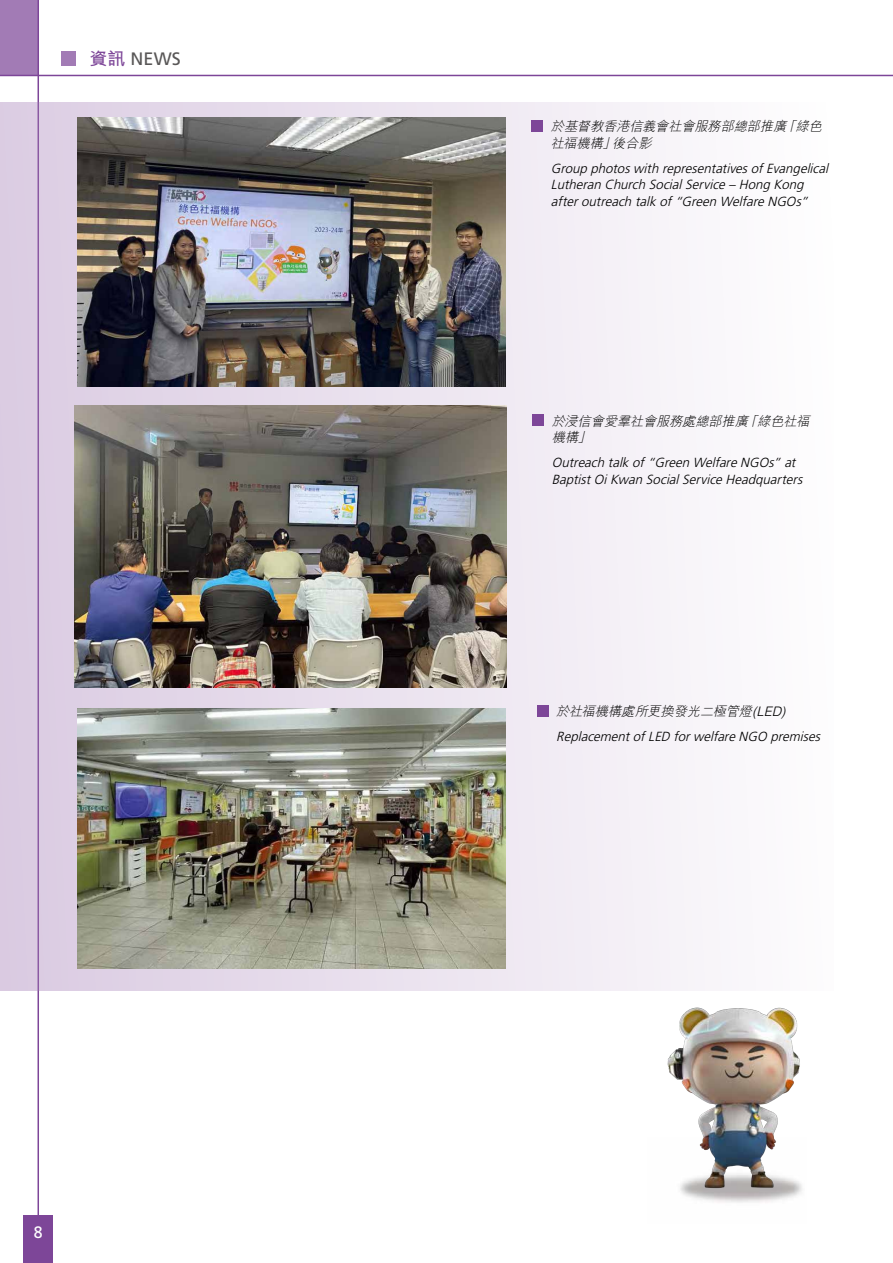
<style>
.page{position:relative;width:893px;height:1263px;background:#fff}
.page>*{position:absolute;margin:0;border:0;box-sizing:border-box;transform-origin:0 0}
.t1{font:18px "Frutiger LT Std";color:#595757}
.t2{font:16.5px "Frutiger LT Std";color:#fff;scale:.96 1}
.t3{font:italic 300 13.2px/16.5px "Frutiger LT Std";color:#000}
.t4{font:italic 300 13.2px/16.5px "M Hei HK";color:#000}
.s1{font-family:"M Hei HK";font-weight:700;font-size:17.4px;color:#7d4698}
</style>
<div class="page">
<div style="left:23px;top:1215px;width:30px;height:48px;background:#7d4698"></div>
<div style="left:61px;top:51px;width:15px;height:15px;background:#a27bb5"></div>
<div style="left:0;top:0;width:39px;height:75px;background:#a27bb5"></div>
<hr style="left:0;top:75px;width:893px;height:1px;background:#7d4698">
<hr style="left:38px;top:0;width:1px;height:1215px;background:#7d4698">
<div style="left:0;top:102px;width:833px;height:888px;background:linear-gradient(to right,#d1c3d8,#fefdfe)"></div>
<img style="left:77px;top:117px;width:429px;height:269px">
<img style="left:75px;top:406px;width:431px;height:281px">
<div style="left:533px;top:415px;width:11px;height:11px;background:#7d4698"></div>
<div style="left:532px;top:120px;width:11px;height:11px;background:#7d4698"></div>
<img style="left:78px;top:709px;width:428px;height:259px">
<div style="left:537px;top:705px;width:11px;height:11px;background:#7d4698"></div>
<img style="left:645px;top:973px;width:177px;height:230px">
<h1 class="t1" style="left:90px;top:48px;width:93px"><span class="s1">資訊</span> NEWS</h1>
<p class="t2" style="left:34px;top:1223px;width:11px">8</p>
<p class="t4" style="left:551px;top:118px;width:277px">於基督教香港信義會社會服務部總部推廣「綠色社福機構」後合影</p>
<p class="t3" style="left:551px;top:160px;width:282px">Group photoswith representativesofEvangelical<br>Lutheran Church SocialService – Hong Kong afteroutreach talk of“Green Welfare NGOs”</p>
<p class="t4" style="left:552px;top:412px;width:263px">於浸信會愛羣社會服務處總部推廣「綠色社福機構」</p>
<p class="t3" style="left:552px;top:455px;width:255px">Outreach talk of“Green Welfare NGOs” at<br>BaptistOiKwan SocialService Headquarters</p>
<p class="t4" style="left:556px;top:703px;width:235px">於社福機構處所更換發光二極管燈(LED)</p>
<p class="t3" style="left:556px;top:729px;width:269px">ReplacementofLED forwelfare NGO premises</p>
</div>
